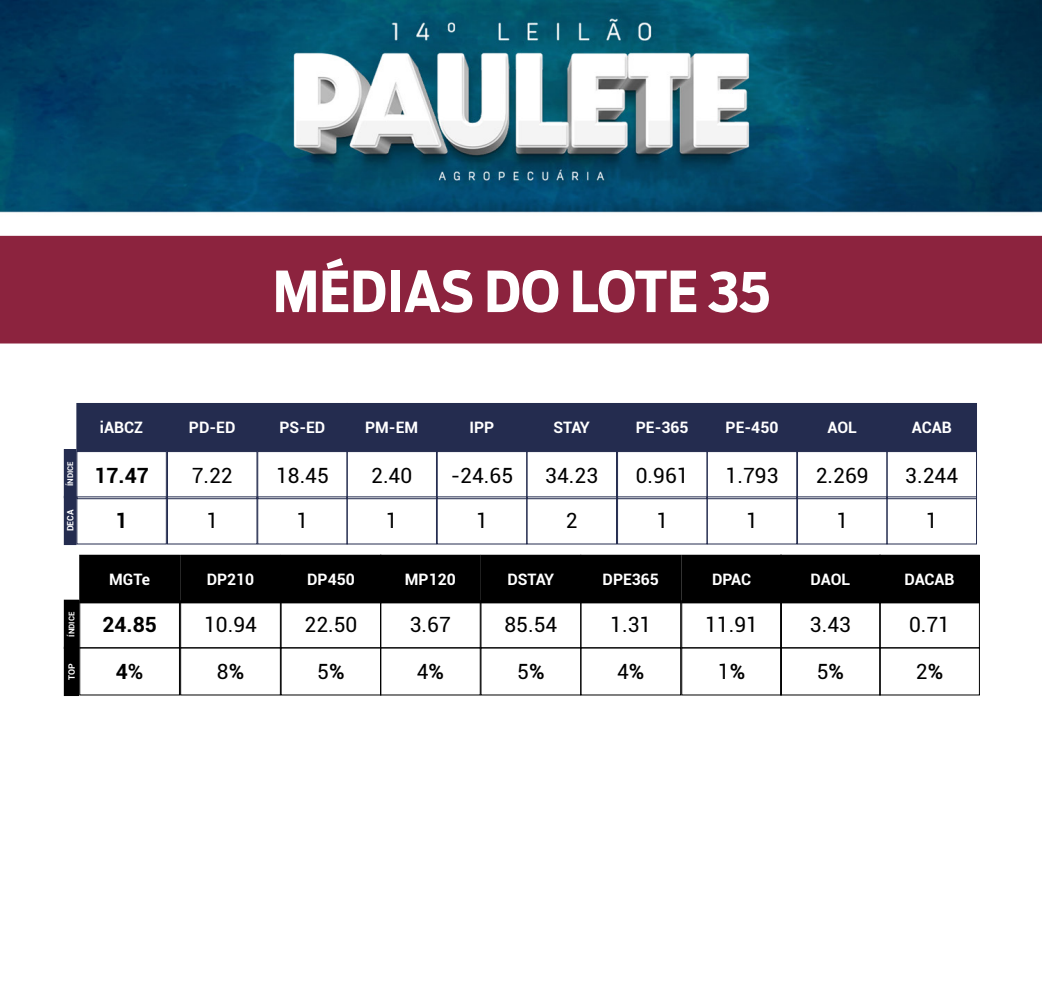
<style>
.page{position:relative;width:1042px;height:993px;background:#fff}
.page>*{position:absolute;margin:0;border:0;box-sizing:border-box;transform-origin:0 0}
.t1{font:700 56px "Boomer Cond";color:#fff}
.t2{font:21px/45.3px "Roboto";color:#000;text-align:center}
.t3{font:700 21px/45.3px "Roboto";color:#000;text-align:center}
.t4{font:700 15.75px "Roboto";color:#fff}
.t5{font:700 8.75px "Roboto";color:#fff}
.t6{font:700 7.88px "Roboto";color:#fff}
.s1{font-weight:700}
</style>
<div class="page">
<img style="left:0;top:0;width:1042px;height:696px">
<div style="left:64px;top:600px;width:14px;height:48px;background:#000"></div>
<div style="left:64px;top:599px;width:15px;height:49px;border:1px solid #000"></div>
<div style="left:64px;top:647px;width:14px;height:48px;background:#000"></div>
<div style="left:64px;top:646px;width:15px;height:49px;border:1px solid #000"></div>
<div style="left:64px;top:449px;width:12px;height:48px;background:#242c4f"></div>
<div style="left:64px;top:496px;width:12px;height:48px;background:#242c4f"></div>
<div style="left:181px;top:555px;width:99px;height:47px;background:#000"></div>
<div style="left:180px;top:554px;width:101px;height:49px;border:1px solid #000"></div>
<div style="left:281px;top:555px;width:100px;height:47px;background:#000"></div>
<div style="left:281px;top:554px;width:100px;height:49px;border:1px solid #000"></div>
<div style="left:380px;top:555px;width:100px;height:47px;background:#000"></div>
<div style="left:380px;top:554px;width:101px;height:49px;border:1px solid #000"></div>
<div style="left:481px;top:555px;width:100px;height:47px;background:#000"></div>
<div style="left:480px;top:554px;width:101px;height:49px;border:1px solid #000"></div>
<div style="left:682px;top:555px;width:99px;height:47px;background:#000"></div>
<div style="left:681px;top:554px;width:101px;height:49px;border:1px solid #000"></div>
<div style="left:780px;top:555px;width:100px;height:47px;background:#000"></div>
<div style="left:780px;top:554px;width:101px;height:49px;border:1px solid #000"></div>
<div style="left:80px;top:555px;width:99px;height:47px;background:#000"></div>
<div style="left:79px;top:554px;width:101px;height:49px;border:1px solid #000"></div>
<div style="left:581px;top:555px;width:100px;height:47px;background:#000"></div>
<div style="left:580px;top:554px;width:101px;height:49px;border:1px solid #000"></div>
<div style="left:180px;top:600px;width:101px;height:48px;border:1px solid #000"></div>
<div style="left:180px;top:647px;width:101px;height:48px;border:1px solid #000"></div>
<div style="left:281px;top:600px;width:100px;height:48px;border:1px solid #000"></div>
<div style="left:281px;top:647px;width:100px;height:48px;border:1px solid #000"></div>
<div style="left:380px;top:600px;width:101px;height:48px;border:1px solid #000"></div>
<div style="left:380px;top:647px;width:101px;height:48px;border:1px solid #000"></div>
<div style="left:480px;top:600px;width:101px;height:48px;border:1px solid #000"></div>
<div style="left:480px;top:647px;width:101px;height:48px;border:1px solid #000"></div>
<div style="left:681px;top:600px;width:101px;height:48px;border:1px solid #000"></div>
<div style="left:681px;top:647px;width:101px;height:48px;border:1px solid #000"></div>
<div style="left:780px;top:600px;width:101px;height:48px;border:1px solid #000"></div>
<div style="left:780px;top:647px;width:101px;height:48px;border:1px solid #000"></div>
<div style="left:79px;top:600px;width:101px;height:48px;border:1px solid #000"></div>
<div style="left:79px;top:647px;width:101px;height:48px;border:1px solid #000"></div>
<div style="left:580px;top:600px;width:101px;height:48px;border:1px solid #000"></div>
<div style="left:580px;top:647px;width:101px;height:48px;border:1px solid #000"></div>
<div style="left:879px;top:555px;width:100px;height:47px;background:#000"></div>
<div style="left:879px;top:554px;width:101px;height:49px;border:1px solid #000"></div>
<div style="left:879px;top:600px;width:101px;height:48px;border:1px solid #000"></div>
<div style="left:879px;top:647px;width:101px;height:48px;border:1px solid #000"></div>
<div style="left:167px;top:403px;width:90px;height:48px;background:#242c4f"></div>
<div style="left:258px;top:403px;width:89px;height:48px;background:#242c4f"></div>
<div style="left:347px;top:403px;width:89px;height:48px;background:#242c4f"></div>
<div style="left:437px;top:403px;width:90px;height:48px;background:#242c4f"></div>
<div style="left:617px;top:403px;width:90px;height:48px;background:#242c4f"></div>
<div style="left:707px;top:403px;width:90px;height:48px;background:#242c4f"></div>
<div style="left:797px;top:403px;width:90px;height:48px;background:#242c4f"></div>
<div style="left:887px;top:403px;width:89px;height:48px;background:#242c4f"></div>
<div style="left:77px;top:403px;width:89px;height:48px;background:#242c4f"></div>
<div style="left:76px;top:403px;width:91px;height:48px;border:1px solid #242c4f"></div>
<div style="left:527px;top:403px;width:89px;height:48px;background:#242c4f"></div>
<div style="left:167px;top:451px;width:90px;height:48px;border:1px solid #242c4f"></div>
<div style="left:257px;top:451px;width:91px;height:48px;border:1px solid #242c4f"></div>
<div style="left:346px;top:451px;width:91px;height:48px;border:1px solid #242c4f"></div>
<div style="left:346px;top:496px;width:91px;height:48px;border:1px solid #242c4f"></div>
<div style="left:437px;top:451px;width:90px;height:48px;border:1px solid #242c4f"></div>
<div style="left:617px;top:451px;width:90px;height:48px;border:1px solid #242c4f"></div>
<div style="left:707px;top:451px;width:90px;height:48px;border:1px solid #242c4f"></div>
<div style="left:707px;top:496px;width:90px;height:48px;border:1px solid #242c4f"></div>
<div style="left:797px;top:451px;width:90px;height:48px;border:1px solid #242c4f"></div>
<div style="left:886px;top:451px;width:91px;height:48px;border:1px solid #242c4f"></div>
<div style="left:886px;top:496px;width:91px;height:48px;border:1px solid #242c4f"></div>
<div style="left:76px;top:451px;width:91px;height:48px;border:1px solid #242c4f"></div>
<div style="left:76px;top:496px;width:91px;height:48px;border:1px solid #242c4f"></div>
<div style="left:526px;top:451px;width:91px;height:48px;border:1px solid #242c4f"></div>
<div style="left:526px;top:496px;width:91px;height:48px;border:1px solid #242c4f"></div>
<div style="left:0;top:236px;width:1042px;height:107px;background:#8c233e"></div>
<h1 class="t1" style="left:273px;top:258px;width:500px">MÉDIAS DO LOTE 35</h1>
<p class="t6" style="left:65px;top:486px;width:26px;rotate:-90deg">ÍNDICE</p>
<p class="t5" style="left:64px;top:531px;width:23px;rotate:-90deg">DECA</p>
<p class="t6" style="left:66px;top:636px;width:26px;rotate:-90deg">ÍNDICE</p>
<p class="t5" style="left:65px;top:679px;width:18px;rotate:-90deg">TOP</p>
<p class="t4" style="left:100px;top:416px;width:45px">iABCZ</p>
<p class="t4" style="left:189px;top:416px;width:48px">PD-ED</p>
<p class="t4" style="left:280px;top:416px;width:47px">PS-ED</p>
<p class="t4" style="left:365px;top:416px;width:55px">PM-EM</p>
<p class="t4" style="left:470px;top:416px;width:26px">IPP</p>
<p class="t4" style="left:553px;top:416px;width:38px">STAY</p>
<p class="t4" style="left:636px;top:416px;width:54px">PE-365</p>
<p class="t4" style="left:725px;top:416px;width:54px">PE-450</p>
<p class="t4" style="left:827px;top:416px;width:31px">AOL</p>
<p class="t4" style="left:912px;top:416px;width:42px">ACAB</p>
<p class="t2" style="left:192px;top:452px;width:43px">7.22<br>1</p>
<p class="t2" style="left:276px;top:452px;width:54px">18.45<br>1</p>
<p class="t2" style="left:371px;top:452px;width:43px">2.40<br>1</p>
<p class="t2" style="left:451px;top:452px;width:64px">-24.65<br>1</p>
<p class="t2" style="left:636px;top:452px;width:54px">0.961<br>1</p>
<p class="t2" style="left:725px;top:452px;width:54px">1.793<br>1</p>
<p class="t2" style="left:816px;top:452px;width:54px">2.269<br>1</p>
<p class="t2" style="left:905px;top:452px;width:54px">3.244<br>1</p>
<p class="t3" style="left:94px;top:452px;width:56px">17.47<br>1</p>
<p class="t2" style="left:545px;top:452px;width:54px">34.23<br>2</p>
<p class="t4" style="left:109px;top:568px;width:42px">MGTe</p>
<p class="t4" style="left:207px;top:568px;width:49px">DP210</p>
<p class="t4" style="left:307px;top:568px;width:49px">DP450</p>
<p class="t4" style="left:405px;top:568px;width:52px">MP120</p>
<p class="t4" style="left:507px;top:568px;width:48px">DSTAY</p>
<p class="t4" style="left:603px;top:568px;width:58px">DPE365</p>
<p class="t4" style="left:712px;top:568px;width:41px">DPAC</p>
<p class="t4" style="left:810px;top:568px;width:41px">DAOL</p>
<p class="t2" style="left:204px;top:601px;width:54px">10.94</p>
<p class="t2" style="left:217px;top:648px;width:29px">8<span class="s1">%</span></p>
<p class="t3" style="left:102px;top:601px;width:56px">24.85</p>
<p class="t3" style="left:116px;top:648px;width:29px">4%</p>
<p class="t2" style="left:304px;top:601px;width:54px">22.50</p>
<p class="t2" style="left:317px;top:648px;width:29px">5<span class="s1">%</span></p>
<p class="t2" style="left:410px;top:601px;width:43px">3.67</p>
<p class="t2" style="left:417px;top:648px;width:29px">4<span class="s1">%</span></p>
<p class="t2" style="left:504px;top:601px;width:54px">85.54</p>
<p class="t2" style="left:517px;top:648px;width:29px">5<span class="s1">%</span></p>
<p class="t2" style="left:610px;top:601px;width:43px">1.31</p>
<p class="t2" style="left:617px;top:648px;width:29px">4<span class="s1">%</span></p>
<p class="t2" style="left:705px;top:601px;width:54px">11.91</p>
<p class="t2" style="left:718px;top:648px;width:29px">1<span class="s1">%</span></p>
<p class="t2" style="left:810px;top:601px;width:43px">3.43</p>
<p class="t2" style="left:817px;top:648px;width:29px">5<span class="s1">%</span></p>
<p class="t4" style="left:904px;top:568px;width:52px">DACAB</p>
<p class="t2" style="left:909px;top:601px;width:43px">0.71</p>
<p class="t2" style="left:916px;top:648px;width:29px">2<span class="s1">%</span></p>
</div>
